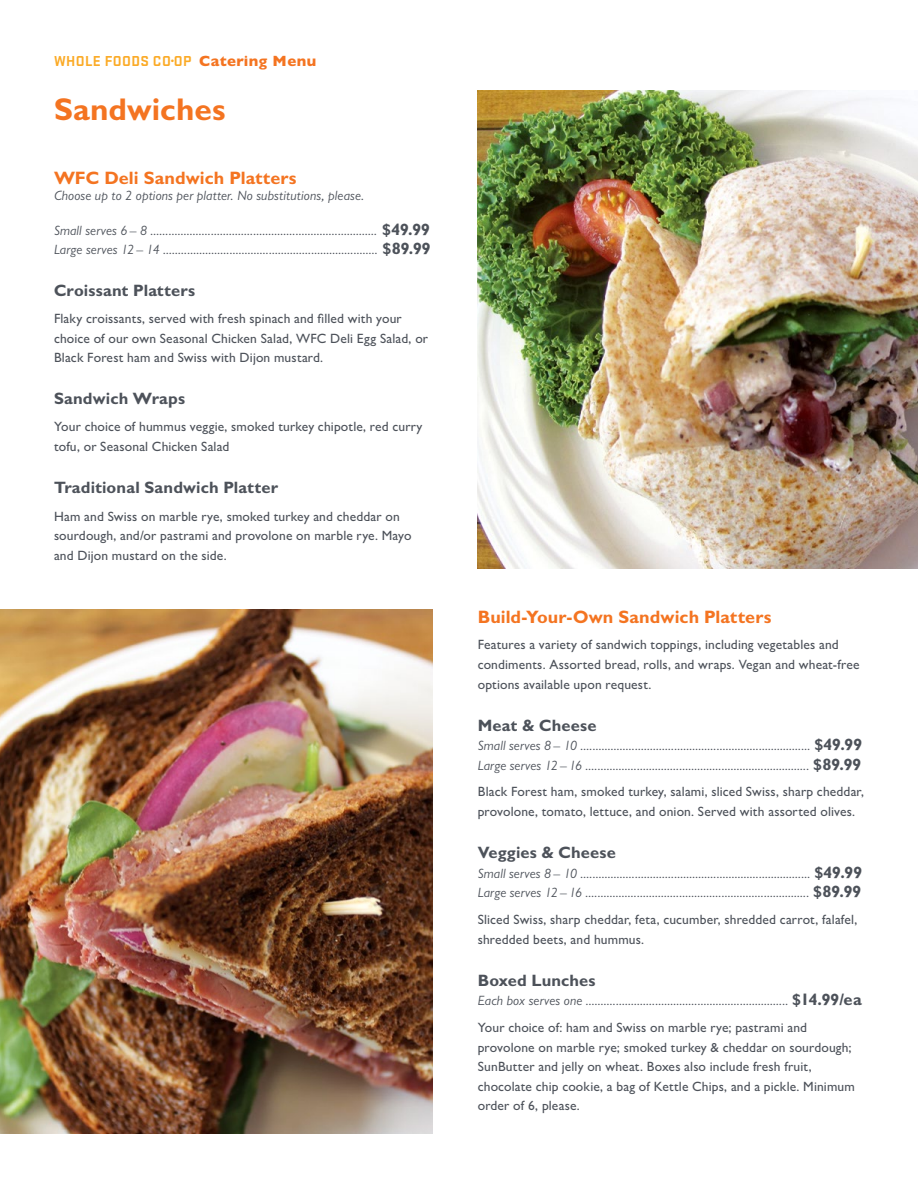
<style>
.page{position:relative;width:918px;height:1188px;background:#fff}
.page>*{position:absolute;margin:0;border:0;box-sizing:border-box;transform-origin:0 0}
.t1{font:700 31.5px "Gill Sans MT Pro";letter-spacing:.005em;color:#f47421}
.t2{font:700 18px "Gill Sans MT Pro";color:#f47421}
.t3{font:700 16.5px "Gill Sans MT Pro";letter-spacing:.005em;color:#4d525a}
.t4{font:700 15px "Stratum 2";letter-spacing:.025em;color:#fbaa26}
.t5{font:500 13.5px/19.6px "Gill Sans MT Pro";letter-spacing:.01em;color:#4d525a}
.t6{font:italic 13.5px "Gill Sans MT Pro";letter-spacing:.015em;color:#4d525a}
.t7{font:italic 13.2px/19.5px "Gill Sans MT Pro";color:#4d525a}
.s1{font-family:"Gill Sans MT Pro"}
.s2{font-family:"Gill Sans MT Pro";font-weight:800;color:#f47421}
.s3{font-size:13.5px}
.s4{font-weight:700;font-style:normal;font-size:16.5px}
</style>
<div class="page">
<img style="left:0;top:609px;width:432px;height:525px">
<img style="left:478px;top:91px;width:440px;height:477px">
<p class="t4" style="left:54px;top:50px;width:264px">WHOLE FOODS CO<span class="s1">·</span>OP <span class="s2">Catering Menu</span></p>
<h1 class="t1" style="left:54px;top:90px;width:173px">Sandwiches</h1>
<h2 class="t2" style="left:54px;top:167px;width:244px">WFC Deli Sandwich Platters</h2>
<p class="t6" style="left:54px;top:188px;width:312px">Choose up to 2 options per platter. No substitutions, please.</p>
<p class="t7" style="left:54px;top:221px;width:379px"><span class="s3">Small serves 6 – 8</span> ........................................................................... <span class="s4">$49.99<br></span><span class="s3">Large serves 12 – 14</span> ....................................................................... <span class="s4">$89.99</span></p>
<p class="t3" style="left:54px;top:280px;width:143px">Croissant Platters</p>
<p class="t5" style="left:54px;top:309px;width:376px">Flaky croissants, served with fresh spinach and filled with your choice of our own Seasonal Chicken Salad, WFC Deli Egg Salad, or<br>Black Forest ham and Swiss with Dijon mustard.</p>
<p class="t3" style="left:54px;top:388px;width:133px">Sandwich Wraps</p>
<p class="t5" style="left:54px;top:417px;width:370px">Your choice of hummus veggie, smoked turkey chipotle, red curry tofu, or Seasonal Chicken Salad</p>
<p class="t3" style="left:54px;top:477px;width:226px">Traditional Sandwich Platter</p>
<p class="t5" style="left:54px;top:506px;width:359px">Ham and Swiss on marble rye, smoked turkey and cheddar on sourdough, and/or pastrami and provolone on marble rye. Mayo and Dijon mustard on the side.</p>
<h2 class="t2" style="left:478px;top:605px;width:295px">Build-Your-Own Sandwich Platters</h2>
<p class="t5" style="left:478px;top:635px;width:383px">Features a variety of sandwich toppings, including vegetables and condiments. Assorted bread, rolls, and wraps. Vegan and wheat-free options available upon request.</p>
<p class="t3" style="left:478px;top:715px;width:120px">Meat &amp; Cheese</p>
<p class="t7" style="left:478px;top:736px;width:386px"><span class="s3">Small serves 8 – 10</span> ............................................................................ <span class="s4">$49.99<br></span><span class="s3">Large serves 12 – 16</span> .......................................................................... <span class="s4">$89.99</span></p>
<p class="t5" style="left:478px;top:782px;width:388px">Black Forest ham, smoked turkey, salami, sliced Swiss, sharp cheddar, provolone, tomato, lettuce, and onion. Served with assorted olives.</p>
<p class="t3" style="left:478px;top:842px;width:140px">Veggies &amp; Cheese</p>
<p class="t7" style="left:478px;top:863px;width:386px"><span class="s3">Small serves 8 – 10</span> ............................................................................ <span class="s4">$49.99<br></span><span class="s3">Large serves 12 – 16</span> .......................................................................... <span class="s4">$89.99</span></p>
<p class="t5" style="left:478px;top:909px;width:381px">Sliced Swiss, sharp cheddar, feta, cucumber, shredded carrot, falafel, shredded beets, and hummus.</p>
<p class="t3" style="left:478px;top:970px;width:119px">Boxed Lunches</p>
<p class="t7" style="left:478px;top:991px;width:386px"><span class="s3">Each box serves one</span> ................................................................... <span class="s4">$14.99/ea</span></p>
<p class="t5" style="left:478px;top:1018px;width:379px">Your choice of: ham and Swiss on marble rye; pastrami and provolone on marble rye; smoked turkey &amp; cheddar on sourdough; SunButter and jelly on wheat. Boxes also include fresh fruit, chocolate chip cookie, a bag of Kettle Chips, and a pickle. Minimum order of 6, please.</p>
</div>
